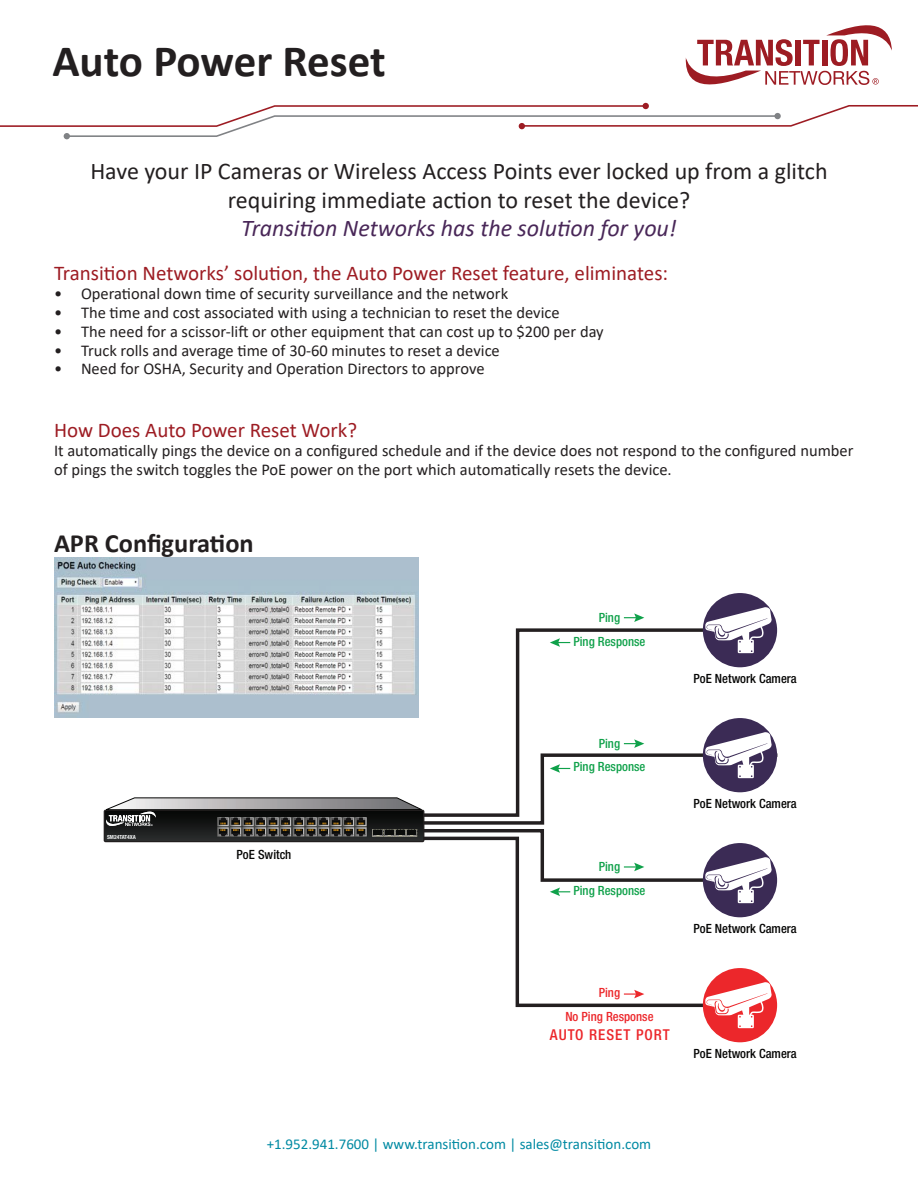
<style>
.page{position:relative;width:918px;height:1188px;background:#fff}
.page>*{position:absolute;margin:0;border:0;box-sizing:border-box;transform-origin:0 0}
.t1{font:700 45px "Calibri";color:#231f20}
.t2{font:700 26.4px "Calibri";color:#231f20}
.Paragraph_Style_2{font:24px/28.8px "Calibri";color:#231f20;text-align:center}
.Paragraph_Style_2-2{font:italic 24px "Calibri";color:#492758}
.subtitle{font:21px "Calibri";color:#9d1c23}
.body_text{font:16.5px/18.9px "Calibri";color:#231f20}
.t3{font:15px "Calibri";color:#008aa3}
.t4{font:500 condensed 15px "Helvetica Neue";letter-spacing:.065em;color:#ec272b}
.t5{font:500 condensed 12.75px "Helvetica Neue";color:#050504}
.t6{font:500 condensed 12.75px/23.7px "Helvetica Neue";color:#0fa14a;text-align:center}
.t7{font:500 condensed 12.75px/23.7px "Helvetica Neue";color:#ec272b;text-align:center}
.t8{font:700 condensed 5.55px "Helvetica Neue";color:#f3f5f5}
</style>
<div class="page">
<svg style="left:685px;top:25px;width:207px;height:60px"></svg>
<svg style="left:0;top:103px;width:918px;height:36px"></svg>
<svg style="left:418px;top:627px;width:350px;height:105px"></svg>
<svg style="left:515px;top:903px;width:255px;height:105px"></svg>
<div style="left:703px;top:718px;width:74px;height:74px;background:#3b2b55;border-radius:50%"></div>
<div style="left:703px;top:843px;width:74px;height:74px;background:#3b2b55;border-radius:50%"></div>
<div style="left:703px;top:968px;width:74px;height:74px;background:#ec272b;border-radius:50%"></div>
<svg style="left:705px;top:982px;width:67px;height:46px"></svg>
<div style="left:703px;top:593px;width:74px;height:74px;background:#3b2b55;border-radius:50%"></div>
<svg style="left:705px;top:607px;width:67px;height:46px"></svg>
<svg style="left:624px;top:613px;width:20px;height:9px"></svg>
<svg style="left:550px;top:638px;width:20px;height:9px"></svg>
<svg style="left:104px;top:732px;width:674px;height:171px"></svg>
<svg style="left:624px;top:990px;width:20px;height:8px"></svg>
<img style="left:54px;top:557px;width:364px;height:161px">
<p class="t1" style="left:52px;top:30px;width:335px">Auto Power Reset</p>
<p class="Paragraph_Style_2" style="left:90px;top:156px;width:739px">Have your IP Cameras or Wireless Access Points ever locked up from a glitch requiring immediate action to reset the device?</p>
<p class="Paragraph_Style_2-2" style="left:241px;top:212px;width:437px">Transition Networks has the solution for you!</p>
<p class="subtitle" style="left:54px;top:258px;width:616px">Transition Networks’ solution, the Auto Power Reset feature, eliminates:</p>
<p class="body_text" style="left:54px;top:283px;width:456px">• Operational down time of security surveillance and the network</p>
<p class="body_text" style="left:54px;top:302px;width:507px">• The time and cost associated with using a technician to reset the device</p>
<p class="body_text" style="left:54px;top:321px;width:551px">• The need for a scissor-lift or other equipment that can cost up to $200 per day</p>
<p class="body_text" style="left:54px;top:340px;width:447px">• Truck rolls and average time of 30-60 minutes to reset a device</p>
<p class="body_text" style="left:54px;top:359px;width:432px">• Need for OSHA, Security and Operation Directors to approve</p>
<p class="subtitle" style="left:54px;top:415px;width:305px">How Does Auto Power Reset Work?</p>
<p class="body_text" style="left:54px;top:440px;width:801px">It automatically pings the device on a configured schedule and if the device does not respond to the configured number of pings the switch toggles the PoE power on the port which automatically resets the device.</p>
<p class="t2" style="left:54px;top:525px;width:201px">APR Configuration</p>
<p class="t8" style="left:107px;top:834px;width:30px">SM24TAT4XA</p>
<p class="t5" style="left:237px;top:847px;width:56px">PoE Switch</p>
<p class="t6" style="left:573px;top:606px;width:73px">Ping<br>Ping Response</p>
<p class="t6" style="left:573px;top:731px;width:73px">Ping<br>Ping Response</p>
<p class="t6" style="left:573px;top:855px;width:73px">Ping<br>Ping Response</p>
<p class="t7" style="left:565px;top:981px;width:90px">Ping<br>No Ping Response</p>
<p class="t4" style="left:550px;top:1026px;width:121px">AUTO RESET PORT</p>
<p class="t5" style="left:694px;top:671px;width:105px">PoE Network Camera</p>
<p class="t5" style="left:694px;top:796px;width:105px">PoE Network Camera</p>
<p class="t5" style="left:694px;top:921px;width:105px">PoE Network Camera</p>
<p class="t5" style="left:694px;top:1046px;width:105px">PoE Network Camera</p>
<p class="t3" style="left:267px;top:1133px;width:386px">+1.952.941.7600 | www.transition.com | sales@transition.com</p>
</div>
